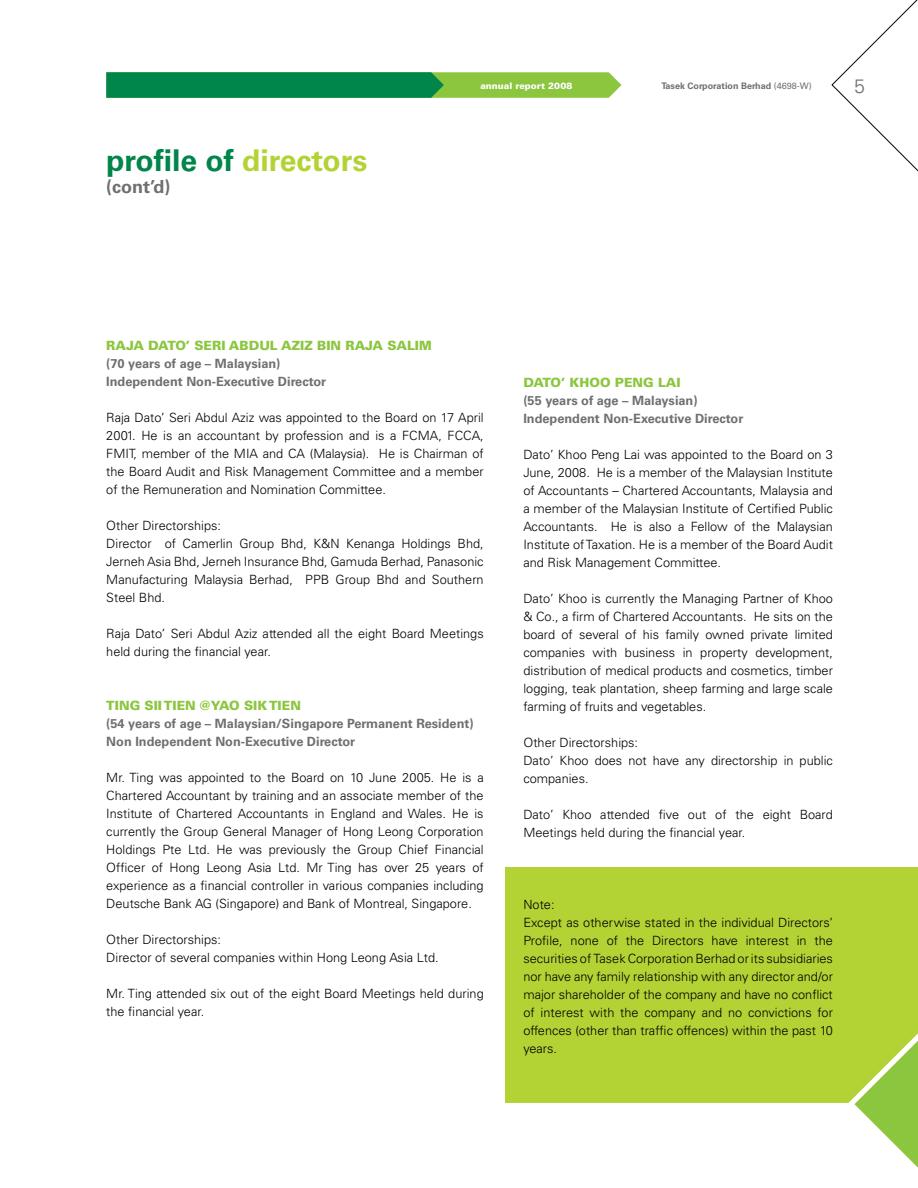
<style>
.page{position:relative;width:918px;height:1188px;background:#fff}
.page>*{position:absolute;margin:0;border:0;box-sizing:border-box;transform-origin:0 0}
.t1{font:700 30px "Univers";color:#00854a}
.t2{font:300 19.5px "Univers";color:#6d6f71}
.t3{font:700 18px "Univers";color:#6d6f71}
.t4{font:300 12.75px/18px "Univers";color:#000}
.t5{font:700 12.75px/18px "Univers";color:#6d6f71}
.t6{font:900 12.75px "Univers";color:#8cc63f}
.t7{font:700 9px "Univers";color:#6d6f71}
.t8{font:900 9px "Univers";color:#fff}
.s1{color:#b3d335}
.s2{font-weight:400}
</style>
<div class="page">
<svg style="left:106px;top:72px;width:516px;height:26px;background:#369e49"></svg>
<svg style="left:832px;top:0;width:86px;height:172px"></svg>
<svg style="left:854px;top:1103px;width:64px;height:65px"></svg>
<div style="left:505px;top:867px;width:413px;height:236px;background:#b3d335"></div>
<h1 class="t1" style="left:106px;top:143px;width:263px">profile of <span class="s1">directors</span></h1>
<h3 class="t3" style="left:106px;top:176px;width:66px">(cont’d)</h3>
<p class="t8" style="left:480px;top:80px;width:94px">annual report 2008</p>
<p class="t7" style="left:661px;top:80px;width:152px">Tasek Corporation Berhad <span class="s2">(4698-W)</span></p>
<h2 class="t2" style="left:854px;top:74px;width:12px">5</h2>
<p class="t6" style="left:106px;top:338px;width:62px">RAJA DATO</p>
<p class="t6" style="left:186px;top:338px;width:17px">’ SERI</p>
<p class="t6" style="left:229px;top:338px;width:168px">ABDUL AZIZ BIN RAJA SALI</p>
<p class="t6" style="left:419px;top:338px;width:14px">M</p>
<p class="t5" style="left:106px;top:355px;width:221px">(70 years of age – Malaysian)<br>Independent Non-Executive Director</p>
<p class="t4" style="left:106px;top:409px;width:379px;text-align:justify">Raja Dato’ Seri Abdul Aziz was appointed to the Board on 17 April 2001. He is an accountant by profession and is a FCMA, FCCA, FMIT, member of the MIA and CA (Malaysia). He is Chairman of the Board Audit and Risk Management Committee and a member of the Remuneration and Nomination Committee.</p>
<p class="t4" style="left:106px;top:517px;width:379px">Other Directorships:<br>Director of Camerlin Group Bhd, K&amp;N Kenanga Holdings Bhd, Jerneh Asia Bhd, Jerneh Insurance Bhd, Gamuda Berhad, Panasonic Manufacturing Malaysia Berhad, PPB Group Bhd and Southern Steel Bhd.</p>
<p class="t4" style="left:106px;top:625px;width:379px">Raja Dato’ Seri Abdul Aziz attended all the eight Board Meetings held during the financial year.</p>
<p class="t6" style="left:106px;top:698px;width:67px">TING SIITIEN</p>
<p class="t6" style="left:200px;top:698px;width:78px">@ YAO SIK TIEN</p>
<p class="t5" style="left:106px;top:715px;width:369px">(54 years of age – Malaysian/Singapore Permanent Resident)<br>Non Independent Non-Executive Director</p>
<p class="t4" style="left:106px;top:769px;width:379px;text-align:justify">Mr. Ting was appointed to the Board on 10 June 2005. He is a Chartered Accountant by training and an associate member of the Institute of Chartered Accountants in England and Wales. He is currently the Group General Manager of Hong Leong Corporation Holdings Pte Ltd. He was previously the Group Chief Financial Officer of Hong Leong Asia Ltd. Mr Ting has over 25 years of experience as a financial controller in various companies including Deutsche Bank AG (Singapore) and Bank of Montreal, Singapore.</p>
<p class="t4" style="left:106px;top:931px;width:334px">Other Directorships:<br>Director of several companies within Hong Leong Asia Ltd.</p>
<p class="t4" style="left:106px;top:985px;width:379px">Mr. Ting attended six out of the eight Board Meetings held during the financial year.</p>
<p class="t6" style="left:523px;top:374px;width:20px">DATO</p>
<p class="t6" style="left:561px;top:374px;width:64px">’ KHOO PEN</p>
<p class="t6" style="left:643px;top:374px;width:23px">G LAI</p>
<p class="t5" style="left:523px;top:392px;width:221px">(55 years of age – Malaysian)<br>Independent Non-Executive Director</p>
<p class="t4" style="left:523px;top:446px;width:311px;text-align:justify">Dato’ Khoo Peng Lai was appointed to the Board on 3<br>June, 2008. He is a member of the Malaysian Institute of Accountants – Chartered Accountants, Malaysia and a member of the Malaysian Institute of Certified Public Accountants. He is also a Fellow of the Malaysian Institute of Taxation. He is a member of the Board Audit and Risk Management Committee.</p>
<p class="t4" style="left:523px;top:590px;width:311px;text-align:justify">Dato’ Khoo is currently the Managing Partner of Khoo &amp; Co., a firm of Chartered Accountants. He sits on the board of several of his family owned private limited companies with business in property development, distribution of medical products and cosmetics, timber logging, teak plantation, sheep farming and large scale farming of fruits and vegetables.</p>
<p class="t4" style="left:523px;top:734px;width:311px">Other Directorships:<br>Dato’ Khoo does not have any directorship in public companies.</p>
<p class="t4" style="left:523px;top:806px;width:311px">Dato’ Khoo attended five out of the eight Board<br>Meetings held during the financial year.</p>
<p class="t4" style="left:523px;top:896px;width:311px">Note:<br>Except as otherwise stated in the individual Directors’ Profile, none of the Directors have interest in the securities of Tasek Corporation Berhad or its subsidiaries nor have any family relationship with any director and/or major shareholder of the company and have no conflict of interest with the company and no convictions for offences (other than traffic offences) within the past 10 years.</p>
</div>
